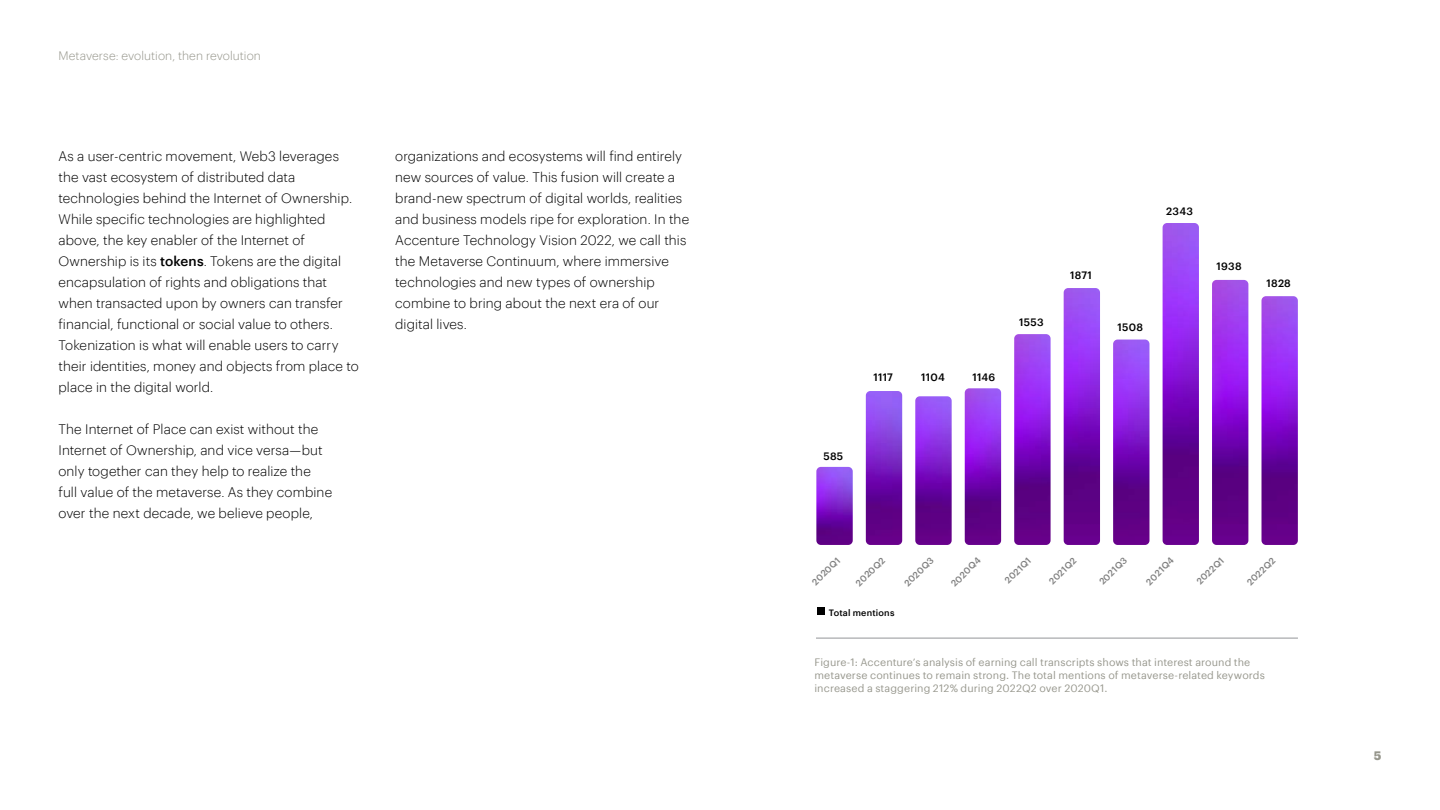
<style>
.page{position:relative;width:1440px;height:810px;background:#fff}
.page>*{position:absolute;margin:0;border:0;box-sizing:border-box;transform-origin:0 0}
.Body{font:300 13.5px/21px "Graphik";letter-spacing:.005em;color:#000}
.t1{font:300 12px "Graphik";letter-spacing:.005em;color:#96968c}
.t2{font:700 12px "Graphik";color:#96968c}
.Source{font:10.5px/12.6px "Graphik";letter-spacing:.005em;color:#96968c}
.Body-2{font:500 10.5px "Graphik";letter-spacing:.02em;color:#000}
.Body-3{font:500 9px "Graphik";color:#808080}
.Body-4{font:500 9px "Graphik";letter-spacing:.02em;color:#000}
.s1{font-weight:500}
</style>
<div class="page">
<img style="left:1262px;top:296px;width:36px;height:249px">
<img style="left:1212px;top:280px;width:36px;height:265px">
<img style="left:1163px;top:223px;width:36px;height:322px">
<img style="left:1113px;top:340px;width:36px;height:205px">
<img style="left:1064px;top:288px;width:36px;height:257px">
<img style="left:1014px;top:334px;width:37px;height:211px">
<img style="left:965px;top:388px;width:36px;height:157px">
<img style="left:915px;top:396px;width:37px;height:149px">
<img style="left:866px;top:391px;width:36px;height:154px">
<img style="left:816px;top:467px;width:37px;height:78px">
<hr style="left:816px;top:638px;width:482px;height:1px;background:#939598">
<div style="left:818px;top:608px;width:7px;height:7px;background:#000"></div>
<p class="t1" style="left:58px;top:47px;width:204px">Metaverse: evolution, then revolution</p>
<p class="Body" style="left:58px;top:145px;width:302px">As a user-centric movement, Web3 leverages the vast ecosystem of distributed data technologies behind the Internet of Ownership.<br>While specific technologies are highlighted above, the key enabler of the Internet of Ownership is its <span class="s1">tokens</span>. Tokens are the digital encapsulation of rights and obligations that when transacted upon by owners can transfer financial, functional or social value to others.<br>Tokenization is what will enable users to carry their identities, money and objects from place to place in the digital world.</p>
<p class="Body" style="left:58px;top:418px;width:275px">The Internet of Place can exist without the Internet of Ownership, and vice versa—but only together can they help to realize the full value of the metaverse. As they combine over the next decade, we believe people,</p>
<p class="Body" style="left:395px;top:145px;width:295px">organizations and ecosystems will find entirely new sources of value. This fusion will create a brand-new spectrum of digital worlds, realities and business models ripe for exploration. In the Accenture Technology Vision 2022, we call this the Metaverse Continuum, where immersive technologies and new types of ownership combine to bring about the next era of our digital lives.</p>
<p class="Body-2" style="left:823px;top:448px;width:21px">585</p>
<p class="Body-2" style="left:874px;top:369px;width:21px">1117</p>
<p class="Body-2" style="left:921px;top:369px;width:25px">1104</p>
<p class="Body-2" style="left:973px;top:369px;width:24px">1146</p>
<p class="Body-2" style="left:1019px;top:314px;width:26px">1553</p>
<p class="Body-2" style="left:1070px;top:267px;width:23px">1871</p>
<p class="Body-2" style="left:1166px;top:203px;width:28px">2343</p>
<p class="Body-2" style="left:1117px;top:319px;width:27px">1508</p>
<p class="Body-2" style="left:1217px;top:258px;width:27px">1938</p>
<p class="Body-2" style="left:1267px;top:276px;width:26px">1828</p>
<p class="Body-3" style="left:852px;top:580px;width:39px;rotate:-45deg">2020Q2</p>
<p class="Body-3" style="left:901px;top:580px;width:39px;rotate:-45deg">2020Q3</p>
<p class="Body-3" style="left:948px;top:580px;width:39px;rotate:-45deg">2020Q4</p>
<p class="Body-3" style="left:1046px;top:578px;width:36px;rotate:-45deg">2021Q2</p>
<p class="Body-3" style="left:1096px;top:578px;width:36px;rotate:-45deg">2021Q3</p>
<p class="Body-3" style="left:1143px;top:578px;width:36px;rotate:-45deg">2021Q4</p>
<p class="Body-3" style="left:1193px;top:578px;width:36px;rotate:-45deg">2022Q1</p>
<p class="Body-3" style="left:1244px;top:579px;width:37px;rotate:-45deg">2022Q2</p>
<p class="Body-4" style="left:829px;top:606px;width:67px">Total mentions</p>
<p class="Body-3" style="left:809px;top:579px;width:37px;rotate:-45deg">2020Q1</p>
<p class="Body-3" style="left:1002px;top:577px;width:35px;rotate:-45deg">2021Q1</p>
<p class="Source" style="left:814px;top:655px;width:452px">Figure-1: Accenture’s analysis of earning call transcripts shows that interest around the metaverse continues to remain strong. The total mentions of metaverse-related keywords</p>
<p class="Source" style="left:814px;top:681px;width:295px">increased a staggering 212% during 2022Q2 over 2020Q1.</p>
<p class="t2" style="left:1374px;top:746px;width:9px">5</p>
</div>
